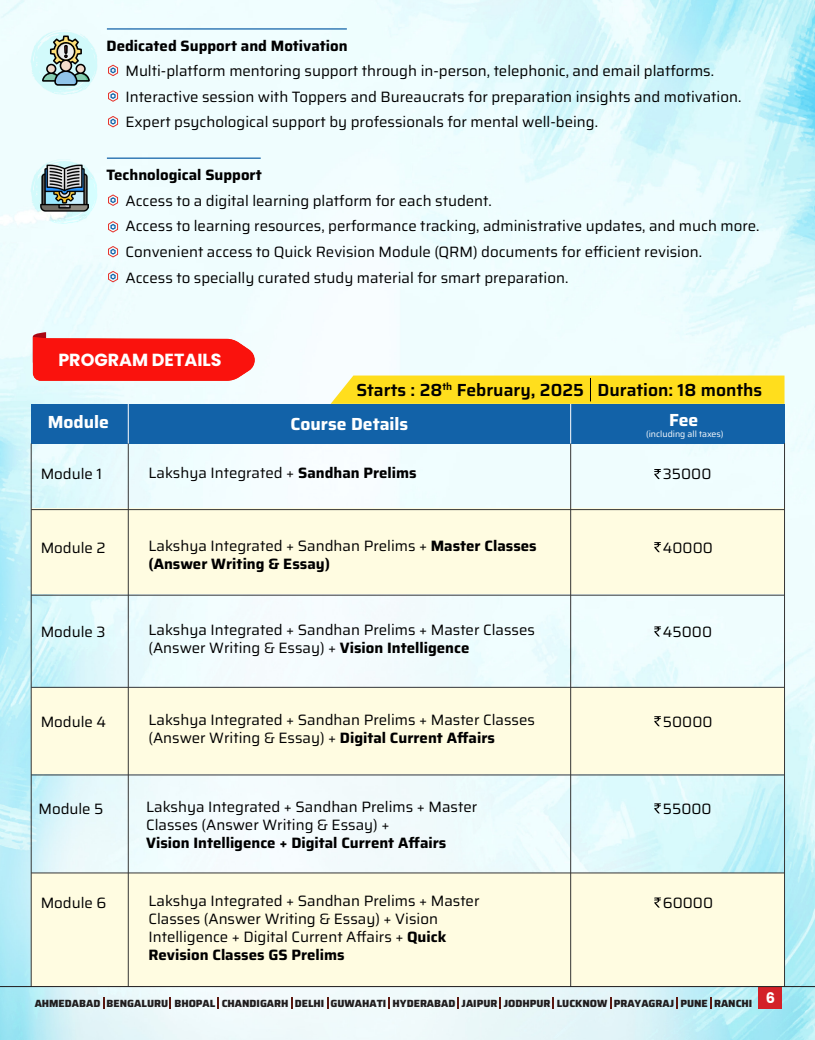
<style>
.page{position:relative;width:815px;height:1040px;background:#fff}
.page>*{position:absolute;margin:0;border:0;box-sizing:border-box;transform-origin:0 0}
.t1{font:600 17.5px "Saira";color:#000}
.t2{font:700 17.5px "Saira";color:#fff}
.t3{font:700 17.5px "Poppins";color:#fff}
.t4{font:15px/18px "Saira";color:#000}
.t5{font:700 15px/18px "Saira";color:#000}
.t6{font:800 10.38px "Saira";color:#211e1f}
.t7{font:8.75px "Saira";color:#fff}
.s1{font-weight:700}
.s2{font-weight:400}
</style>
<div class="page">
<img style="left:0;top:0;width:815px;height:1040px">
<div style="left:31px;top:508px;width:753px;height:86px;background:#fffce1"></div>
<div style="left:31px;top:688px;width:753px;height:86px;background:#fffce1"></div>
<div style="left:31px;top:873px;width:753px;height:113px;background:#fffce1"></div>
<svg style="left:33px;top:332px;width:222px;height:49px;background:#f73732"></svg>
<svg style="left:654px;top:469px;width:7px;height:10px"></svg>
<svg style="left:654px;top:542px;width:7px;height:10px"></svg>
<svg style="left:654px;top:626px;width:7px;height:10px"></svg>
<svg style="left:654px;top:716px;width:7px;height:10px"></svg>
<svg style="left:654px;top:803px;width:7px;height:10px"></svg>
<svg style="left:654px;top:897px;width:7px;height:10px"></svg>
<svg style="left:31px;top:159px;width:66px;height:65px"></svg>
<img style="left:41px;top:164px;width:48px;height:48px">
<svg style="left:31px;top:30px;width:66px;height:65px"></svg>
<div style="left:31px;top:404px;width:753px;height:39px;background:#1262a8"></div>
<hr style="left:128px;top:443px;width:1px;height:543px;background:#353535">
<hr style="left:570px;top:443px;width:1px;height:544px;background:#353535">
<hr style="left:784px;top:443px;width:1px;height:544px;background:#353535">
<hr style="left:31px;top:443px;width:1px;height:543px;background:#353535">
<hr style="left:31px;top:509px;width:753px;height:1px;background:#353535">
<hr style="left:31px;top:595px;width:753px;height:1px;background:#353535">
<hr style="left:31px;top:872px;width:753px;height:1px;background:#353535">
<hr style="left:31px;top:774px;width:753px;height:1px;background:#353535">
<hr style="left:31px;top:687px;width:753px;height:1px;background:#353535">
<hr style="left:128px;top:404px;width:1px;height:39px;background:#fff">
<hr style="left:570px;top:404px;width:1px;height:39px;background:#fff">
<svg style="left:108px;top:65px;width:10px;height:11px"></svg>
<svg style="left:108px;top:90px;width:10px;height:12px"></svg>
<svg style="left:108px;top:116px;width:10px;height:11px"></svg>
<svg style="left:108px;top:194px;width:10px;height:12px"></svg>
<svg style="left:108px;top:221px;width:10px;height:11px"></svg>
<svg style="left:108px;top:246px;width:10px;height:11px"></svg>
<svg style="left:108px;top:271px;width:10px;height:11px"></svg>
<svg style="left:330px;top:375px;width:454px;height:29px;background:#fddf27"></svg>
<hr style="left:107px;top:157px;width:154px;height:2px;background:#1262a8">
<hr style="left:107px;top:28px;width:240px;height:2px;background:#1262a8">
<div style="left:758px;top:987px;width:24px;height:21px;background:#d32128"></div>
<svg style="left:103px;top:996px;width:1px;height:12px"></svg>
<svg style="left:169px;top:996px;width:1px;height:12px"></svg>
<svg style="left:327px;top:996px;width:1px;height:12px"></svg>
<svg style="left:291px;top:996px;width:1px;height:12px"></svg>
<svg style="left:218px;top:996px;width:1px;height:12px"></svg>
<svg style="left:388px;top:996px;width:2px;height:12px"></svg>
<svg style="left:457px;top:996px;width:1px;height:12px"></svg>
<svg style="left:499px;top:996px;width:2px;height:12px"></svg>
<svg style="left:552px;top:996px;width:2px;height:12px"></svg>
<svg style="left:610px;top:996px;width:1px;height:12px"></svg>
<svg style="left:676px;top:996px;width:2px;height:12px"></svg>
<svg style="left:710px;top:996px;width:1px;height:12px"></svg>
<hr style="left:0;top:986px;width:815px;height:1px;background:#211e1f">
<p class="t5" style="left:107px;top:36px;width:242px">Dedicated Support and Motivation</p>
<p class="t4" style="left:125px;top:58px;width:617px;line-height:25.5px">Multi-platform mentoring support through in-person, telephonic, and email platforms.<br>Interactive session with Toppers and Bureaucrats for preparation insights and motivation.<br>Expert psychological support by professionals for mental well-being.</p>
<p class="t5" style="left:107px;top:166px;width:157px">Technological Support</p>
<p class="t4" style="left:125px;top:187px;width:635px;line-height:25.5px">Access to a digital learning platform for each student.<br>Access to learning resources, performance tracking, administrative updates, and much more.<br>Convenient access to Quick Revision Module (QRM) documents for efficient revision.<br>Access to specially curated study material for smart preparation.</p>
<p class="t3" style="left:58px;top:350px;width:165px">PROGRAM DETAILS</p>
<p class="t2" style="left:48px;top:408px;width:63px">Module</p>
<p class="t1" style="left:356px;top:375px;width:229px">Starts : 28<sup>th</sup> February, 2025</p>
<p class="t1" style="left:597px;top:375px;width:166px">Duration: 18 months</p>
<p class="t2" style="left:290px;top:410px;width:119px">Course Details</p>
<p class="t2" style="left:669px;top:405px;width:31px">Fee</p>
<p class="t7" style="left:646px;top:427px;width:79px">(including all taxes)</p>
<p class="t4" style="left:148px;top:463px;width:270px">Lakshya Integrated + <span class="s1">Sandhan Prelims</span></p>
<p class="t4" style="left:41px;top:464px;width:63px">Module 1</p>
<p class="t4" style="left:663px;top:464px;width:50px">35000</p>
<p class="t4" style="left:41px;top:538px;width:66px">Module 2</p>
<p class="t5" style="left:148px;top:536px;width:390px"><span class="s2">Lakshya Integrated + Sandhan Prelims +</span> Master Classes (Answer Writing &amp; Essay)</p>
<p class="t4" style="left:663px;top:538px;width:51px">40000</p>
<p class="t4" style="left:41px;top:622px;width:66px">Module 3</p>
<p class="t4" style="left:148px;top:620px;width:388px">Lakshya Integrated + Sandhan Prelims + Master Classes (Answer Writing &amp; Essay) + <span class="s1">Vision Intelligence</span></p>
<p class="t4" style="left:663px;top:622px;width:51px">45000</p>
<p class="t4" style="left:41px;top:712px;width:67px">Module 4</p>
<p class="t4" style="left:148px;top:710px;width:388px">Lakshya Integrated + Sandhan Prelims + Master Classes (Answer Writing &amp; Essay) + <span class="s1">Digital Current Affairs</span></p>
<p class="t4" style="left:663px;top:712px;width:51px">50000</p>
<p class="t4" style="left:38px;top:799px;width:67px">Module 5</p>
<p class="t4" style="left:146px;top:797px;width:332px">Lakshya Integrated + Sandhan Prelims + Master<br>Classes (Answer Writing &amp; Essay) +</p>
<p class="t5" style="left:146px;top:833px;width:302px">Vision Intelligence + Digital Current Affairs</p>
<p class="t4" style="left:663px;top:799px;width:50px">55000</p>
<p class="t4" style="left:41px;top:893px;width:67px">Module 6</p>
<p class="t4" style="left:148px;top:891px;width:332px">Lakshya Integrated + Sandhan Prelims + Master Classes (Answer Writing &amp; Essay) + Vision Intelligence + Digital Current Affairs + <span class="s1">Quick Revision Classes GS Prelims</span></p>
<p class="t4" style="left:663px;top:893px;width:52px">60000</p>
<p class="t6" style="left:35px;top:994px;width:742px">AHMEDABAD BENGALURU BHOPAL CHANDIGARH DELHI GUWAHATI HYDERABAD JAIPUR JODHPUR LUCKNOW PRAYAGRAJ PUNE RANCHI <sup>6</sup></p>
</div>
